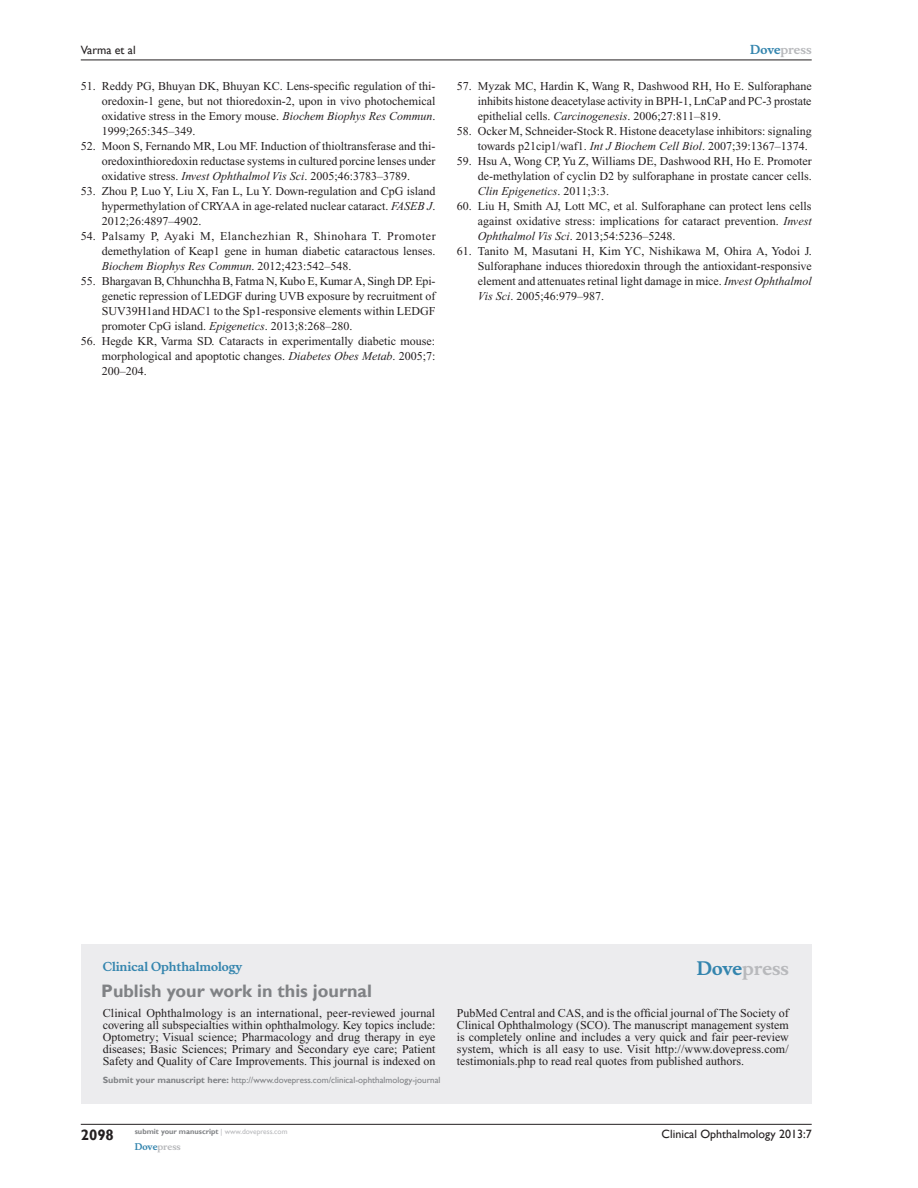
<style>
.page{position:relative;width:918px;height:1188px;background:#fff}
.page>*{position:absolute;margin:0;border:0;box-sizing:border-box;transform-origin:0 0}
.PromBx-H1{font:700 18px "Gill Sans";color:#808285}
.PromBx-Brand{font:700 18px "Musee";color:#b8b9bc}
.t1{font:700 15px "Gill Sans";color:#231f20}
.RefNL2{font:12px/15px "Times New Roman";color:#231f20;text-align:justify}
.PromBx-Tx{font:12px/12px "Times New Roman";color:#231f20;text-align:justify}
.t2{font:12px "Gill Sans";color:#231f20}
.PromBx-JrnlName{font:700 12px "Musee";color:#3485ae}
.t3{font:700 12px "Musee";color:#b8b9bc}
.PromBx-SubmitMssWebA{font:9px "Gill Sans";color:#808285}
.t4{font:700 9px "Musee";color:#b8b9bc}
.t5{font:700 7.5px "Gill Sans";color:#808285}
.s1{font-style:italic}
.s2{color:#3485ae}
.s3{font-weight:700}
.s4{font-weight:400;color:#b8b9bc}
</style>
<div class="page">
<div style="left:81px;top:944px;width:731px;height:159px;background:#ececee"></div>
<hr style="left:81px;top:1124px;width:731px;height:1px;background:#231f20">
<hr style="left:81px;top:60px;width:731px;height:1px;background:#231f20">
<p class="t2" style="left:81px;top:43px;width:56px">Varma et al</p>
<p class="RefNL2" style="left:102px;top:79px;width:335px;text-indent:-21px">51. Reddy PG, Bhuyan DK, Bhuyan KC. Lens-specific regulation of thi&shy;oredoxin-1 gene, but not thioredoxin-2, upon in vivo photochemical oxidative stress in the Emory mouse. <span class="s1">Biochem Biophys Res Commun</span>.<br>1999;265:345–349.</p>
<p class="RefNL2" style="left:102px;top:139px;width:335px;text-indent:-21px">52. Moon S, Fernando MR, Lou MF. Induction of thioltransferase and thi&shy;oredoxinthioredoxin reductase systems in cultured porcine lenses under oxidative stress. <span class="s1">Invest Ophthalmol Vis Sci</span>. 2005;46:3783–3789.</p>
<p class="RefNL2" style="left:102px;top:184px;width:335px;text-indent:-21px">53. Zhou P, Luo Y, Liu X, Fan L, Lu Y. Down-regulation and CpG island hypermethylation of CRYAA in age-related nuclear cataract. <span class="s1">FASEB J</span>.<br>2012;26:4897–4902.</p>
<p class="RefNL2" style="left:102px;top:229px;width:336px;text-indent:-21px">54. Palsamy P, Ayaki M, Elanchezhian R, Shinohara T. Promoter demethylation of Keap1 gene in human diabetic cataractous lenses.<br><span class="s1">Biochem Biophys Res Commun</span>. 2012;423:542–548.</p>
<p class="RefNL2" style="left:102px;top:274px;width:335px;text-indent:-21px">55. Bhargavan B, Chhunchha B, Fatma N, Kubo E, Kumar A, Singh DP. Epi&shy;genetic repression of LEDGF during UVB exposure by recruitment of SUV39H1and HDAC1 to the Sp1-responsive elements within LEDGF promoter CpG island. <span class="s1">Epigenetics</span>. 2013;8:268–280.</p>
<p class="RefNL2" style="left:102px;top:334px;width:335px;text-indent:-21px">56. Hegde KR, Varma SD. Cataracts in experimentally diabetic mouse: morphological and apoptotic changes. <span class="s1">Diabetes Obes Metab</span>. 2005;7:<br>200–204.</p>
<p class="t3" style="left:750px;top:43px;width:63px"><span class="s2">Dove</span>press</p>
<p class="RefNL2" style="left:478px;top:79px;width:335px;text-indent:-21px">57. Myzak MC, Hardin K, Wang R, Dashwood RH, Ho E. Sulforaphane inhibits histone deacetylase activity in BPH-1, LnCaP and PC-3 prostate epithelial cells. <span class="s1">Carcinogenesis</span>. 2006;27:811–819.</p>
<p class="RefNL2" style="left:478px;top:124px;width:335px;text-indent:-21px">58. Ocker M, Schneider-Stock R. Histone deacetylase inhibitors: signaling towards p21cip1/waf1. <span class="s1">Int J Biochem Cell Biol</span>. 2007;39:1367–1374.</p>
<p class="RefNL2" style="left:478px;top:154px;width:335px;text-indent:-21px">59. Hsu A, Wong CP, Yu Z, Williams DE, Dashwood RH, Ho E. Promoter de-methylation of cyclin D2 by sulforaphane in prostate cancer cells.<br><span class="s1">Clin Epigenetics</span>. 2011;3:3.</p>
<p class="RefNL2" style="left:478px;top:199px;width:335px;text-indent:-21px">60. Liu H, Smith AJ, Lott MC, et al. Sulforaphane can protect lens cells against oxidative stress: implications for cataract prevention. <span class="s1">Invest Ophthalmol Vis Sci</span>. 2013;54:5236–5248.</p>
<p class="RefNL2" style="left:478px;top:244px;width:336px;text-indent:-21px">61. Tanito M, Masutani H, Kim YC, Nishikawa M, Ohira A, Yodoi J.<br>Sulforaphane induces thioredoxin through the antioxidant-responsive element and attenuates retinal light damage in mice. <span class="s1">Invest Ophthalmol Vis Sci</span>. 2005;46:979–987.</p>
<p class="PromBx-JrnlName" style="left:103px;top:959px;width:141px">Clinical Ophthalmology</p>
<p class="PromBx-H1" style="left:101px;top:980px;width:272px">Publish your work in this journal</p>
<p class="PromBx-Brand" style="left:697px;top:958px;width:94px"><span class="s2">Dove</span>press</p>
<p class="PromBx-Tx" style="left:103px;top:1007px;width:334px">Clinical Ophthalmology is an international, peer-reviewed journal covering all subspecialties within ophthalmology. Key topics include:<br>Optometry; Visual science; Pharmacology and drug therapy in eye diseases; Basic Sciences; Primary and Secondary eye care; Patient Safety and Quality of Care Improvements. This journal is indexed on</p>
<p class="PromBx-Tx" style="left:457px;top:1007px;width:333px">PubMed Central and CAS, and is the official journal of The Society of Clinical Ophthalmology (SCO). The manuscript management system is completely online and includes a very quick and fair peer-review system, which is all easy to use. Visit http://www.dovepress.com/ testimonials.php to read real quotes from published authors.</p>
<p class="PromBx-SubmitMssWebA" style="left:103px;top:1075px;width:339px"><span class="s3">Submit your manuscript here:</span> http://www.dovepress.com/clinical-ophthalmology-journal</p>
<p class="t1" style="left:81px;top:1126px;width:35px">2098</p>
<p class="t5" style="left:135px;top:1127px;width:154px">submit your manuscript <span class="s4">| www.dovepress.com</span></p>
<p class="t4" style="left:135px;top:1141px;width:48px"><span class="s2">Dove</span>press</p>
<p class="t2" style="left:662px;top:1127px;width:152px">Clinical Ophthalmology 2013:7</p>
</div>
